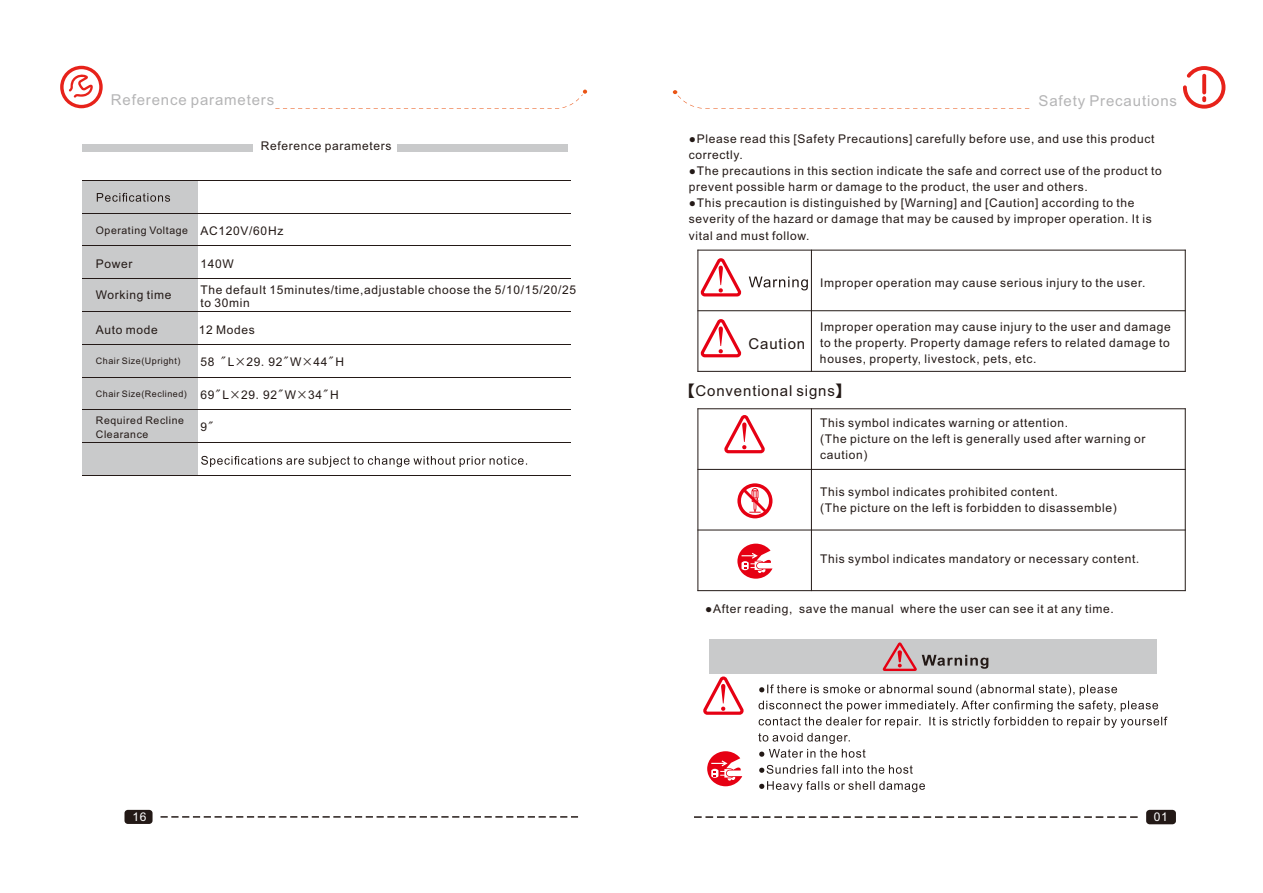
<style>
.page{position:relative;width:1263px;height:893px;background:#fff}
.page>*{position:absolute;margin:0;border:0;box-sizing:border-box;transform-origin:0 0}
.t1{font:15px "Arial";letter-spacing:.055em;color:#b5b5b6}
.t2{font:15px "Arial";letter-spacing:.055em;color:#231916}
.t3{font:12px/16px "Arial";letter-spacing:.055em;color:#231916}
.t4{font:12px "Arial";color:#fff}
.t5{font:10.5px/14.1px "Arial";letter-spacing:.055em;color:#231916}
.t6{font:9px "Arial";letter-spacing:.055em;color:#231916}
.s1{font-family:"Sim Sun"}
.s2{font-family:"Sim Hei"}
.s3{font-family:"Microsoft Ya Hei";font-weight:700}
</style>
<div class="page">
<svg style="left:161px;top:816px;width:417px;height:2px"></svg>
<div style="left:124px;top:810px;width:29px;height:14px;background:#231916;border-radius:3px"></div>
<hr style="left:697px;top:250px;width:1px;height:122px;background:#231916">
<hr style="left:811px;top:250px;width:1px;height:122px;background:#231916">
<hr style="left:1185px;top:250px;width:1px;height:122px;background:#231916">
<hr style="left:697px;top:371px;width:489px;height:1px;background:#231916">
<hr style="left:697px;top:310px;width:489px;height:1px;background:#231916">
<hr style="left:697px;top:250px;width:489px;height:1px;background:#231916">
<svg style="left:275px;top:90px;width:312px;height:19px"></svg>
<hr style="left:697px;top:408px;width:1px;height:183px;background:#231916">
<hr style="left:811px;top:408px;width:1px;height:183px;background:#231916">
<hr style="left:1185px;top:408px;width:1px;height:183px;background:#231916">
<hr style="left:697px;top:590px;width:489px;height:1px;background:#231916">
<hr style="left:697px;top:530px;width:489px;height:1px;background:#231916">
<hr style="left:697px;top:469px;width:489px;height:1px;background:#231916">
<hr style="left:697px;top:408px;width:489px;height:1px;background:#231916">
<svg style="left:737px;top:483px;width:35px;height:35px"></svg>
<svg style="left:737px;top:544px;width:35px;height:35px"></svg>
<div style="left:710px;top:640px;width:447px;height:34px;background:#c9cacb"></div>
<svg style="left:882px;top:642px;width:106px;height:29px"></svg>
<svg style="left:707px;top:751px;width:35px;height:35px"></svg>
<svg style="left:758px;top:684px;width:409px;height:108px"></svg>
<div style="left:1146px;top:810px;width:30px;height:14px;background:#231916;border-radius:3px"></div>
<svg style="left:694px;top:816px;width:444px;height:2px"></svg>
<svg style="left:673px;top:90px;width:356px;height:19px"></svg>
<div style="left:83px;top:144px;width:170px;height:8px;background:#c9cacb"></div>
<div style="left:398px;top:144px;width:170px;height:8px;background:#c9cacb"></div>
<div style="left:83px;top:181px;width:115px;height:294px;background:#c9cacb"></div>
<hr style="left:83px;top:213px;width:488px;height:1px;background:#231916">
<hr style="left:83px;top:245px;width:488px;height:1px;background:#231916">
<hr style="left:83px;top:278px;width:488px;height:1px;background:#231916">
<hr style="left:83px;top:344px;width:488px;height:1px;background:#231916">
<hr style="left:83px;top:377px;width:488px;height:1px;background:#231916">
<hr style="left:82px;top:180px;width:489px;height:1px;background:#231916">
<hr style="left:83px;top:409px;width:488px;height:1px;background:#231916">
<hr style="left:83px;top:311px;width:488px;height:1px;background:#231916">
<hr style="left:83px;top:442px;width:488px;height:1px;background:#231916">
<hr style="left:83px;top:475px;width:488px;height:1px;background:#231916">
<svg style="left:97px;top:193px;width:73px;height:9px"></svg>
<svg style="left:201px;top:456px;width:326px;height:11px"></svg>
<svg style="left:698px;top:317px;width:44px;height:43px"></svg>
<svg style="left:698px;top:256px;width:110px;height:43px"></svg>
<svg style="left:724px;top:415px;width:41px;height:39px"></svg>
<svg style="left:703px;top:676px;width:41px;height:39px"></svg>
<svg style="left:60px;top:66px;width:43px;height:42px"></svg>
<svg style="left:1183px;top:66px;width:42px;height:43px"></svg>
<svg style="left:1202px;top:74px;width:4px;height:20px"></svg>
<p class="t1" style="left:111px;top:94px;width:165px">Reference parameters</p>
<p class="t1" style="left:1038px;top:95px;width:140px">Safety Precautions</p>
<p class="t3" style="left:261px;top:139px;width:132px">Reference parameters</p>
<p class="t5" style="left:96px;top:224px;width:94px">Operating Voltage</p>
<p class="t3" style="left:96px;top:257px;width:38px">Power</p>
<p class="t3" style="left:96px;top:288px;width:77px">Working time</p>
<p class="t3" style="left:96px;top:322px;width:64px">Auto mode</p>
<p class="t6" style="left:96px;top:357px;width:86px">Chair Size(Upright)</p>
<p class="t6" style="left:96px;top:390px;width:93px">Chair Size(Reclined)</p>
<p class="t5" style="left:96px;top:414px;width:90px">Required Recline<br>Clearance</p>
<p class="t3" style="left:201px;top:224px;width:84px">AC120V/60Hz</p>
<p class="t3" style="left:201px;top:252px;width:377px;line-height:26px">140W<br>The default 15minutes/time,adjustable choose the 5/10/15/20/25</p>
<p class="t3" style="left:201px;top:296px;width:51px">to 30min</p>
<p class="t3" style="left:199px;top:323px;width:58px">12 Modes</p>
<p class="t3" style="left:201px;top:355px;width:145px">58 <span class="s1">"</span>L<span class="s2">×</span>29<span class="s1">.</span>92<span class="s1">"</span>W<span class="s2">×</span>44<span class="s1">"</span>H</p>
<p class="t3" style="left:201px;top:388px;width:140px">69<span class="s1">"</span>L<span class="s2">×</span>29<span class="s1">.</span>92<span class="s1">"</span>W<span class="s2">×</span>34<span class="s1">"</span>H</p>
<p class="t3" style="left:201px;top:420px;width:15px">9<span class="s1">"</span></p>
<p class="t4" style="left:132px;top:812px;width:16px">16</p>
<p class="t3" style="left:689px;top:132px;width:467px">●Please read this [Safety Precautions] carefully before use, and use this product correctly.</p>
<p class="t3" style="left:689px;top:164px;width:474px">●The precautions in this section indicate the safe and correct use of the product to prevent possible harm or damage to the product, the user and others.</p>
<p class="t3" style="left:689px;top:196px;width:464px">●This precaution is distinguished by [Warning] and [Caution] according to the severity of the hazard or damage that may be caused by improper operation. It is vital and must follow.</p>
<p class="t3" style="left:820px;top:275px;width:327px">Improper operation may cause serious injury to the user.</p>
<p class="t3" style="left:820px;top:320px;width:352px;text-align:justify">Improper operation may cause injury to the user and damage to the property. Property damage refers to related damage to houses, property, livestock, pets, etc.</p>
<p class="t2" style="left:681px;top:385px;width:171px"><span class="s3">【</span>Conventional signs<span class="s3">】</span></p>
<p class="t3" style="left:820px;top:416px;width:327px">This symbol indicates warning or attention.<br>(The picture on the left is generally used after warning or caution)</p>
<p class="t3" style="left:820px;top:484px;width:298px">This symbol indicates prohibited content<span class="s1">.<br></span>(The picture on the left is forbidden to disassemble)</p>
<p class="t3" style="left:820px;top:551px;width:324px">This symbol indicates mandatory or necessary content<span class="s1">.</span></p>
<p class="t3" style="left:705px;top:602px;width:410px">●After reading, save the manual where the user can see it at any time.</p>
<p class="t2" style="left:748px;top:339px;width:58px">Caution</p>
<p class="t4" style="left:1154px;top:813px;width:16px">01</p>
</div>
